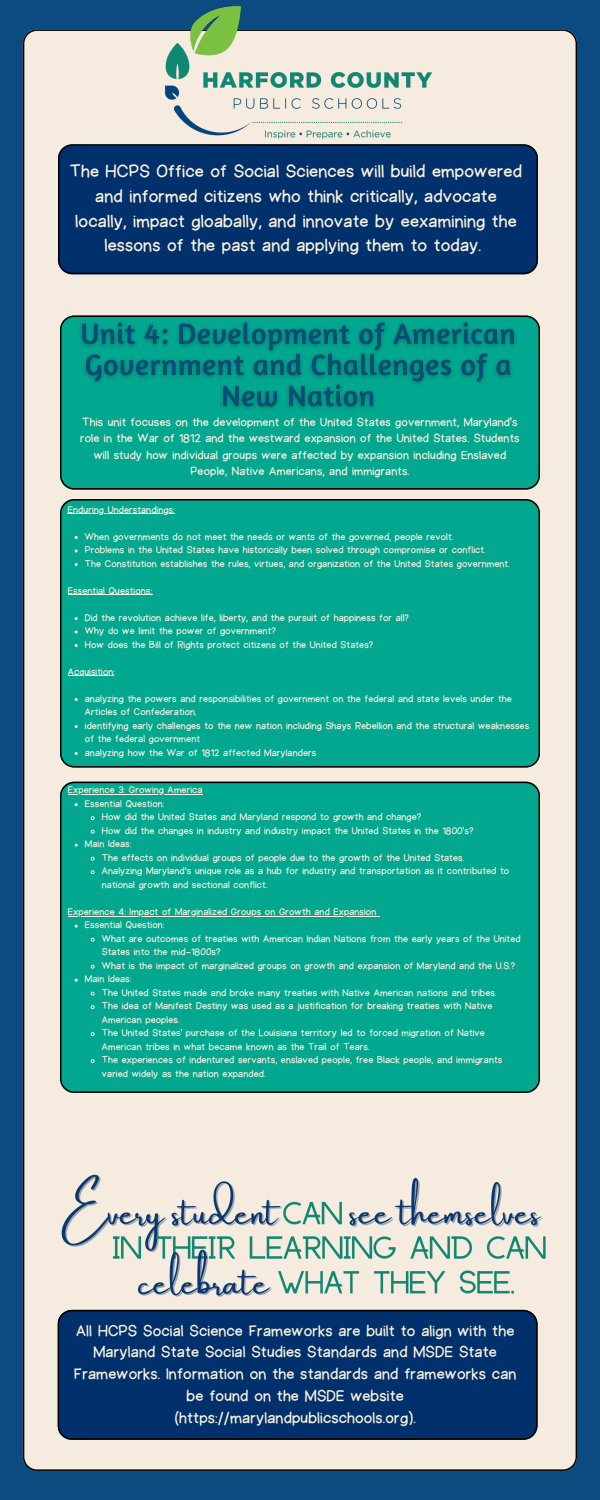
<style>
.page{position:relative;width:600px;height:1500px;background:#0b4b7f}
.page>*{position:absolute;margin:0;border:0;box-sizing:border-box;transform-origin:0 0}
.t1{font:18px/24.8px "Halley";letter-spacing:.01em;color:#fbf2df;text-align:center}
.t2{font:16px/21.8px "Halley";letter-spacing:.01em;color:#fbf2df;text-align:center}
.t3{font:12px/16.5px "Halley";letter-spacing:.01em;color:#fbf2df;text-align:center}
.t4{font:10px/13.5px "Halley";letter-spacing:.01em;color:#fbf2df}
</style>
<div class="page">
<div style="left:23px;top:29px;width:554px;height:1442px;background:#f6ebdf"></div>
<div style="left:58px;top:144px;width:480px;height:130px;background:#00316c"></div>
<div style="left:60px;top:316px;width:480px;height:174px;background:#02a78f"></div>
<div style="left:60px;top:499px;width:480px;height:269px;background:#02a78f"></div>
<hr style="left:68px;top:514px;width:107px;height:1px;background:#fbf2df">
<hr style="left:68px;top:595px;width:84px;height:1px;background:#fbf2df">
<hr style="left:68px;top:676px;width:46px;height:1px;background:#fbf2df">
<div style="left:60px;top:782px;width:480px;height:311px;background:#02a78f"></div>
<svg style="left:90px;top:816px;width:5px;height:5px"></svg>
<svg style="left:90px;top:829px;width:5px;height:5px"></svg>
<svg style="left:90px;top:856px;width:5px;height:5px"></svg>
<svg style="left:90px;top:870px;width:5px;height:5px"></svg>
<svg style="left:90px;top:937px;width:5px;height:5px"></svg>
<svg style="left:90px;top:964px;width:5px;height:5px"></svg>
<svg style="left:90px;top:991px;width:5px;height:5px"></svg>
<svg style="left:90px;top:1005px;width:5px;height:5px"></svg>
<svg style="left:90px;top:1032px;width:5px;height:5px"></svg>
<svg style="left:90px;top:1059px;width:5px;height:5px"></svg>
<hr style="left:68px;top:794px;width:135px;height:1px;background:#fbf2df">
<hr style="left:68px;top:916px;width:309px;height:1px;background:#fbf2df">
<div style="left:58px;top:1317px;width:480px;height:123px;background:#00316c"></div>
<img style="left:74px;top:316px;width:448px;height:100px">
<img style="left:156px;top:6px;width:285px;height:148px">
<img style="left:58px;top:1164px;width:490px;height:153px">
<p class="t1" style="left:70px;top:159px;width:454px">The HCPS Office of Social Sciences will build empowered and informed citizens who think critically, advocate locally, impact gloabally, and innovate by eexamining the lessons of the past and applying them to today.</p>
<p class="t3" style="left:80px;top:414px;width:441px">This unit focuses on the development of the United States government, Maryland's role in the War of 1812 and the westward expansion of the United States. Students will study how individual groups were affected by expansion including Enslaved People, Native Americans, and immigrants.</p>
<p class="t4" style="left:68px;top:503px;width:108px">Enduring Understandings:</p>
<p class="t4" style="left:85px;top:530px;width:370px">When governments do not meet the needs or wants of the governed, people revolt.</p>
<p class="t4" style="left:85px;top:544px;width:402px">Problems in the United States have historically been solved through compromise or conflict.</p>
<p class="t4" style="left:85px;top:557px;width:426px">The Constitution establishes the rules, virtues, and organization of the United States government.</p>
<p class="t4" style="left:68px;top:584px;width:86px">Essential Questions:</p>
<p class="t4" style="left:85px;top:611px;width:326px">Did the revolution achieve life, liberty, and the pursuit of happiness for all?</p>
<p class="t4" style="left:85px;top:625px;width:193px">Why do we limit the power of government?</p>
<p class="t4" style="left:85px;top:638px;width:290px">How does the Bill of Rights protect citizens of the United States?</p>
<p class="t4" style="left:68px;top:665px;width:49px">Acquisition:</p>
<p class="t4" style="left:85px;top:692px;width:428px">analyzing the powers and responsibilities of government on the federal and state levels under the<br>Articles of Confederation.</p>
<p class="t4" style="left:85px;top:719px;width:446px">identifying early challenges to the new nation including Shays Rebellion and the structural weaknesses of the federal government</p>
<p class="t4" style="left:85px;top:746px;width:233px">analyzing how the War of 1812 affected Marylanders</p>
<p class="t4" style="left:68px;top:784px;width:136px">Experience 3: Growing America</p>
<p class="t4" style="left:85px;top:797px;width:81px">Essential Question:</p>
<p class="t4" style="left:102px;top:811px;width:321px">How did the United States and Maryland respond to growth and change?</p>
<p class="t4" style="left:102px;top:824px;width:373px">How did the changes in industry and industry impact the United States in the 1800's?</p>
<p class="t4" style="left:85px;top:838px;width:48px">Main Ideas:</p>
<p class="t4" style="left:102px;top:851px;width:364px">The effects on individual groups of people due to the growth of the United States.</p>
<p class="t4" style="left:102px;top:865px;width:409px">Analyzing Maryland’s unique role as a hub for industry and transportation as it contributed to national growth and sectional conflict.</p>
<p class="t4" style="left:85px;top:919px;width:81px">Essential Question:</p>
<p class="t4" style="left:102px;top:932px;width:420px">What are outcomes of treaties with American Indian Nations from the early years of the United<br>States into the mid-1800s?</p>
<p class="t4" style="left:102px;top:959px;width:415px">What is the impact of marginalized groups on growth and expansion of Maryland and the U.S.?</p>
<p class="t4" style="left:85px;top:973px;width:48px">Main Ideas:</p>
<p class="t4" style="left:102px;top:986px;width:396px">The United States made and broke many treaties with Native American nations and tribes.</p>
<p class="t4" style="left:102px;top:1000px;width:392px">The idea of Manifest Destiny was used as a justification for breaking treaties with Native<br>American peoples.</p>
<p class="t4" style="left:102px;top:1027px;width:385px">The United States' purchase of the Louisiana territory led to forced migration of Native<br>American tribes in what became known as the Trail of Tears.</p>
<p class="t4" style="left:102px;top:1054px;width:402px">The experiences of indentured servants, enslaved people, free Black people, and immigrants varied widely as the nation expanded.</p>
<p class="t4" style="left:68px;top:905px;width:310px">Experience 4: Impact of Marginalized Groups on Growth and Expansion</p>
<p class="t2" style="left:74px;top:1320px;width:444px">All HCPS Social Science Frameworks are built to align with the Maryland State Social Studies Standards and MSDE State Frameworks. Information on the standards and frameworks can be found on the MSDE website (https://marylandpublicschools.org).</p>
</div>
